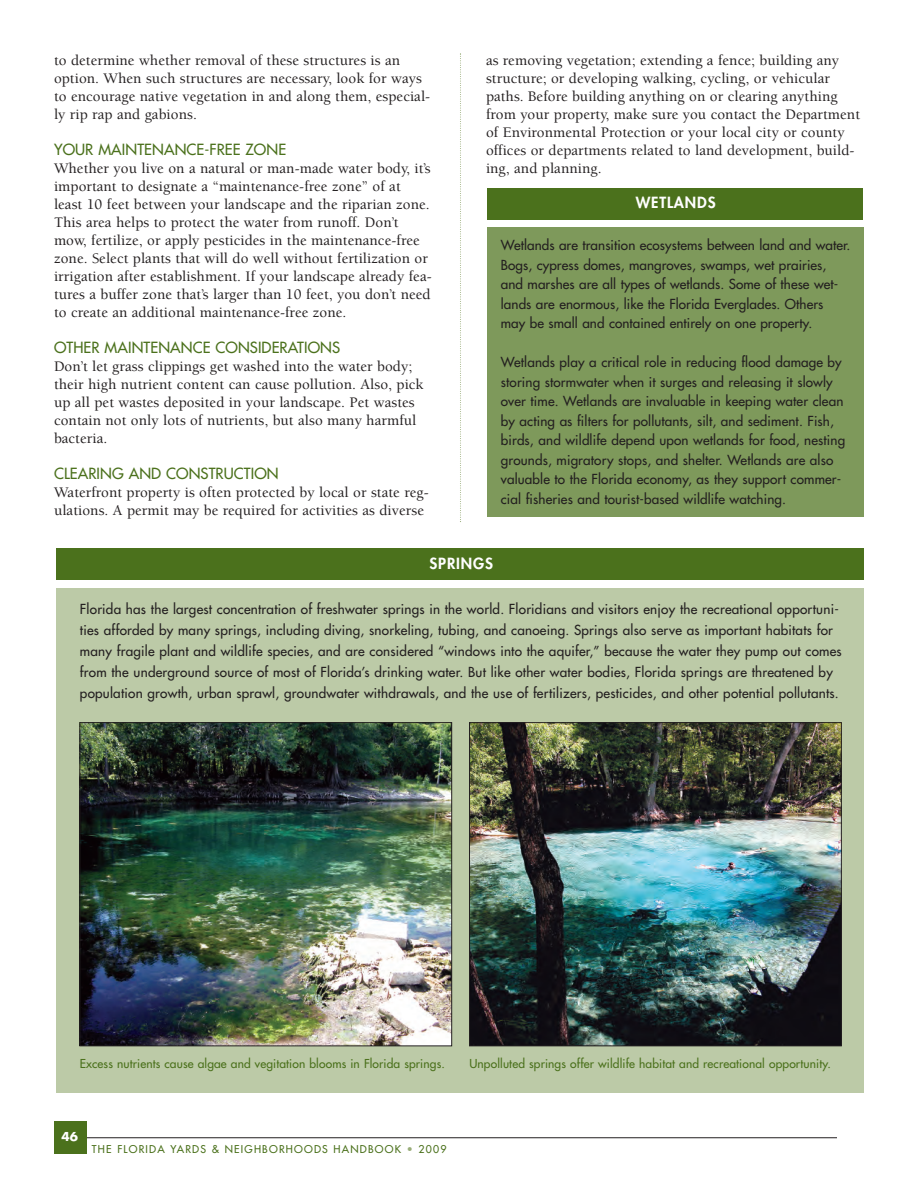
<style>
.page{position:relative;width:918px;height:1188px;background:#fff}
.page>*{position:absolute;margin:0;border:0;box-sizing:border-box;transform-origin:0 0}
.t1{font:500 15px/18px "Berkeley";letter-spacing:.005em;color:#231f20}
.t2{font:15px "Futura";letter-spacing:.005em;color:#4b711c}
.t3{font:800 15px "Futura";letter-spacing:.06em;color:#fff}
.t4{font:13.5px/19.5px "Futura";letter-spacing:.01em;color:#231f20}
.t5{font:12px "Futura";letter-spacing:.01em;color:#4b711c}
.t6{font:700 12px "Futura";color:#fff}
.t7{font:10.5px "Futura";letter-spacing:.115em;color:#4b711c}
.s1{color:#99ad79}
</style>
<div class="page">
<hr style="left:76px;top:1137px;width:761px;height:1px;background:#231f20">
<div style="left:54px;top:1121px;width:32px;height:33px;background:#4b711c"></div>
<svg style="left:460px;top:53px;width:1px;height:469px"></svg>
<div style="left:487px;top:227px;width:377px;height:289px;background:#7e995b"></div>
<div style="left:487px;top:188px;width:376px;height:32px;background:#4b711c"></div>
<div style="left:56px;top:588px;width:808px;height:505px;background:#bccaa7"></div>
<div style="left:56px;top:548px;width:808px;height:32px;background:#4b711c"></div>
<img style="left:81px;top:724px;width:369px;height:320px">
<div style="left:79px;top:722px;width:373px;height:324px;border:1px solid #231f20"></div>
<img style="left:471px;top:724px;width:369px;height:320px">
<div style="left:469px;top:722px;width:373px;height:324px;border:1px solid #231f20"></div>
<p class="t1" style="left:54px;top:52px;width:378px">to determine whether removal of these structures is an option. When such structures are necessary, look for ways to encourage native vegetation in and along them, especial&shy;ly rip rap and gabions.</p>
<p class="t2" style="left:54px;top:142px;width:234px">YOUR MAINTENANCE-FREE ZONE</p>
<p class="t1" style="left:54px;top:160px;width:379px">Whether you live on a natural or man-made water body, it’s important to designate a “maintenance-free zone” of at least 10 feet between your landscape and the riparian zone.<br>This area helps to protect the water from runoff. Don’t mow, fertilize, or apply pesticides in the maintenance-free zone. Select plants that will do well without fertilization or irrigation after establishment. If your landscape already fea&shy;tures a buffer zone that’s larger than 10 feet, you don’t need to create an additional maintenance-free zone.</p>
<p class="t2" style="left:54px;top:340px;width:288px">OTHER MAINTENANCE CONSIDERATIONS</p>
<p class="t1" style="left:54px;top:358px;width:371px">Don’t let grass clippings get washed into the water body; their high nutrient content can cause pollution. Also, pick up all pet wastes deposited in your landscape. Pet wastes contain not only lots of nutrients, but also many harmful bacteria.</p>
<p class="t2" style="left:54px;top:466px;width:226px">CLEARING AND CONSTRUCTION</p>
<p class="t1" style="left:54px;top:484px;width:376px">Waterfront property is often protected by local or state reg&shy;ulations. A permit may be required for activities as diverse</p>
<p class="t1" style="left:486px;top:52px;width:376px">as removing vegetation; extending a fence; building any structure; or developing walking, cycling, or vehicular paths. Before building anything on or clearing anything from your property, make sure you contact the Department of Environmental Protection or your local city or county offices or departments related to land development, build&shy;ing, and planning.</p>
<p class="t3" style="left:636px;top:195px;width:81px">WETLANDS</p>
<p class="t4" style="left:501px;top:236px;width:351px">Wetlands are transition ecosystems between land and water.<br>Bogs, cypress domes, mangroves, swamps, wet prairies, and marshes are all types of wetlands. Some of these wet&shy;lands are enormous, like the Florida Everglades. Others may be small and contained entirely on one property.</p>
<p class="t4" style="left:501px;top:353px;width:346px">Wetlands play a critical role in reducing flood damage by storing stormwater when it surges and releasing it slowly over time. Wetlands are invaluable in keeping water clean by acting as filters for pollutants, silt, and sediment. Fish, birds, and wildlife depend upon wetlands for food, nesting grounds, migratory stops, and shelter. Wetlands are also valuable to the Florida economy, as they support commer&shy;cial fisheries and tourist-based wildlife watching.</p>
<p class="t3" style="left:430px;top:557px;width:65px">SPRINGS</p>
<p class="t4" style="left:80px;top:600px;width:763px;line-height:21px">Florida has the largest concentration of freshwater springs in the world. Floridians and visitors enjoy the recreational opportuni&shy;ties afforded by many springs, including diving, snorkeling, tubing, and canoeing. Springs also serve as important habitats for many fragile plant and wildlife species, and are considered “windows into the aquifer,” because the water they pump out comes from the underground source of most of Florida’s drinking water. But like other water bodies, Florida springs are threatened by population growth, urban sprawl, groundwater withdrawals, and the use of fertilizers, pesticides, and other potential pollutants.</p>
<p class="t5" style="left:80px;top:1057px;width:367px">Excess nutrients cause algae and vegitation blooms in Florida springs.</p>
<p class="t5" style="left:469px;top:1057px;width:363px">Unpolluted springs offer wildlife habitat and recreational opportunity.</p>
<p class="t6" style="left:62px;top:1131px;width:18px">46</p>
<p class="t7" style="left:92px;top:1144px;width:356px">THE FLORIDA YARDS &amp; NEIGHBORHOODS HANDBOOK <span class="s1">•</span> 2009</p>
</div>
